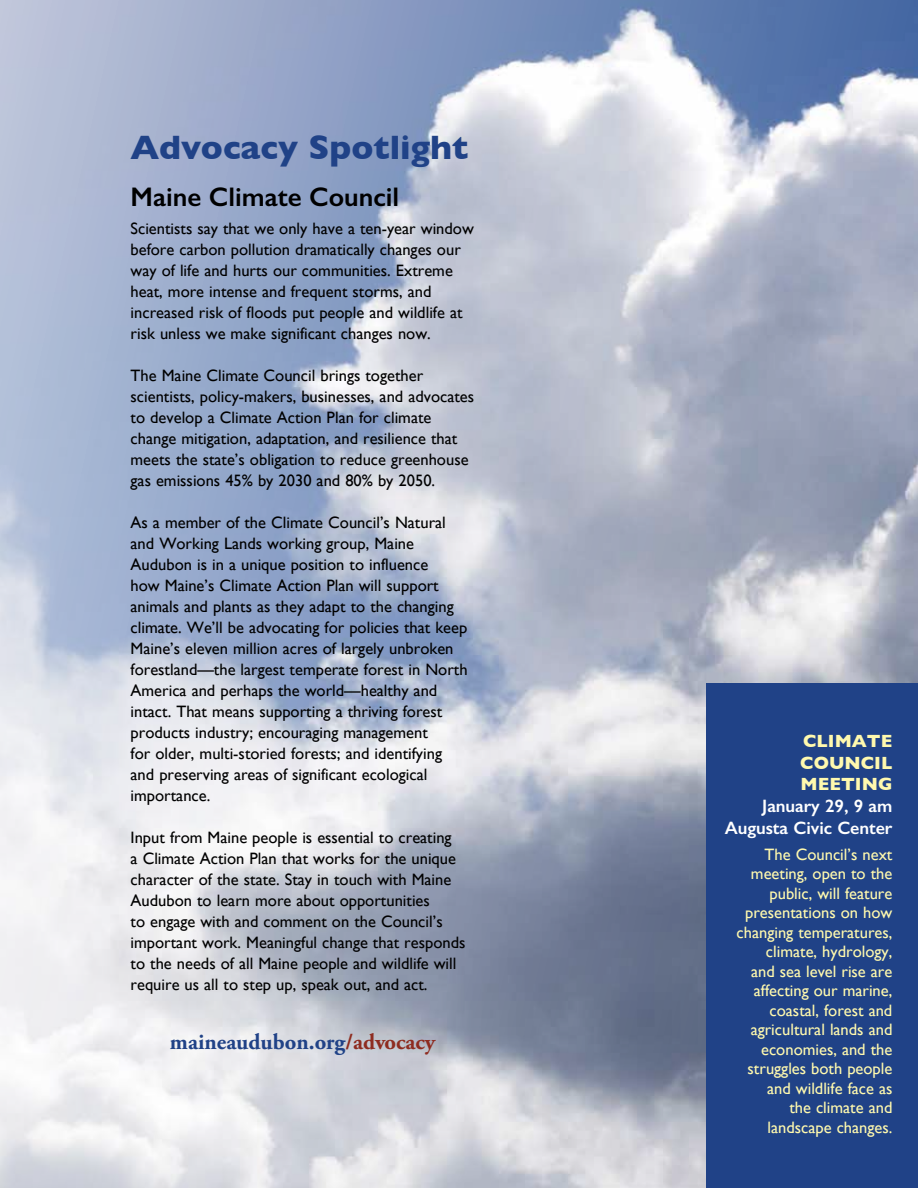
<style>
.page{position:relative;width:918px;height:1188px;background:#fff}
.page>*{position:absolute;margin:0;border:0;box-sizing:border-box;transform-origin:0 0}
.t1{font:700 34.5px "Gill Sans";color:#204287}
.t2{font:600 27px "Gill Sans";color:#000}
.t3{font:700 22.5px "Adobe Garamond Pro";color:#204287}
.t4{font:600 18px/21.6px "Gill Sans";letter-spacing:-.005em;color:#fff;text-align:right}
.t5{font:700 18px/21.6px "Gill Sans";color:#fff9ae;text-align:justify}
.t6{font:16.5px/21px "Gill Sans";color:#000}
.t7{font:16.5px/19.5px "Gill Sans";color:#fff9ae;text-align:right}
.s1{color:#8e2c20}
</style>
<div class="page">
<img style="left:0;top:0;width:918px;height:1188px">
<div style="left:706px;top:684px;width:212px;height:504px;background:#204287"></div>
<h1 class="t1" style="left:131px;top:120px;width:339px">Advocacy Spotlight</h1>
<h2 class="t2" style="left:131px;top:180px;width:270px">Maine Climate Council</h2>
<p class="t6" style="left:131px;top:217px;width:345px">Scientists say that we only have a ten-year window before carbon pollution dramatically changes our way of life and hurts our communities. Extreme heat, more intense and frequent storms, and increased risk of floods put people and wildlife at risk unless we make significant changes now.</p>
<p class="t6" style="left:131px;top:364px;width:345px">The Maine Climate Council brings together scientists, policy-makers, businesses, and advocates to develop a Climate Action Plan for climate change mitigation, adaptation, and resilience that meets the state’s obligation to reduce greenhouse gas emissions 45% by 2030 and 80% by 2050.</p>
<p class="t6" style="left:131px;top:511px;width:339px">As a member of the Climate Council’s Natural and Working Lands working group, Maine Audubon is in a unique position to influence<br>how Maine’s Climate Action Plan will support animals and plants as they adapt to the changing climate. We’ll be advocating for policies that keep Maine’s eleven million acres of largely unbroken forestland—the largest temperate forest in North America and perhaps the world—healthy and intact. That means supporting a thriving forest products industry; encouraging management<br>for older, multi-storied forests; and identifying and preserving areas of significant ecological importance.</p>
<p class="t6" style="left:131px;top:827px;width:336px">Input from Maine people is essential to creating<br>a Climate Action Plan that works for the unique character of the state. Stay in touch with Maine Audubon to learn more about opportunities<br>to engage with and comment on the Council’s important work. Meaningful change that responds to the needs of all Maine people and wildlife will require us all to step up, speak out, and act.</p>
<h3 class="t3" style="left:170px;top:1029px;width:267px">maineaudubon.org<span class="s1">/advocacy</span></h3>
<p class="t5" style="left:800px;top:730px;width:94px">CLIMATE COUNCIL MEETING</p>
<p class="t4" style="left:725px;top:795px;width:169px">January 29, 9 am<br>Augusta Civic Center</p>
<p class="t7" style="left:737px;top:844px;width:157px">The Council’s next meeting, open to the public, will feature presentations on how changing temperatures, climate, hydrology,<br>and sea level rise are affecting our marine, coastal, forest and agricultural lands and economies, and the struggles both people and wildlife face as<br>the climate and landscape changes.</p>
</div>
